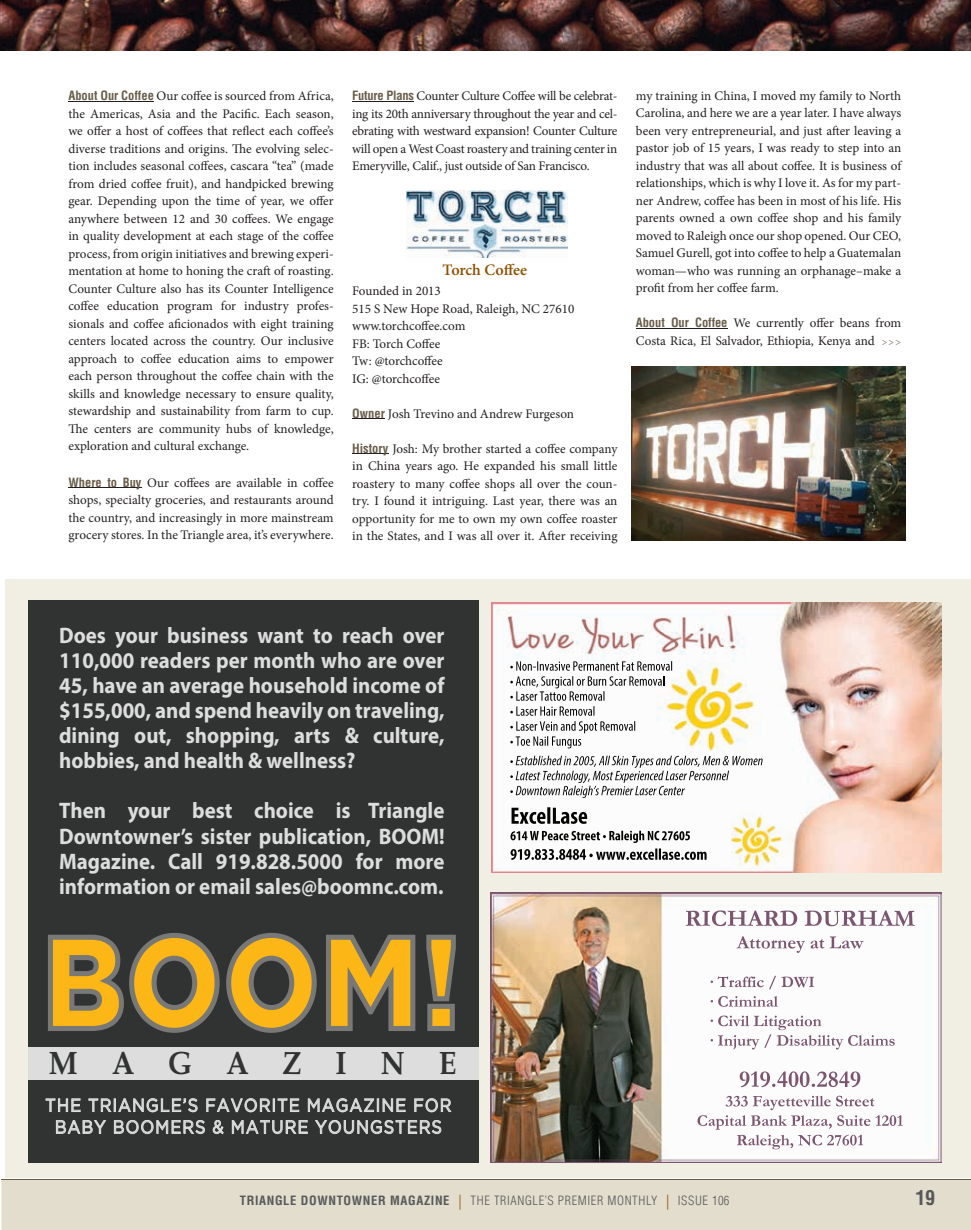
<style>
.page{position:relative;width:971px;height:1230px;background:#fff}
.page>*{position:absolute;margin:0;border:0;box-sizing:border-box;transform-origin:0 0}
.t1{font:900 130.38px "Gotham";color:#fcb615;scale:.87 1}
.t2{font:700 32.38px "Book Antiqua";letter-spacing:1.18em;color:#313232;scale:.89 1}
.t3{font:700 22.5px/25px "Myriad Pro";color:#ddd;text-align:justify;scale:.93 1}
.t4{font:700 condensed 20px "Helvetica";color:#57585a}
.t5{font:18.25px/21.9px "Gotham";letter-spacing:.065em;color:#ddd;text-align:center;scale:.89 1}
.t6{font:600 16px "Minion Pro";letter-spacing:-.005em;color:#8f5200}
.t7{font:13.12px/17.5px "Minion Pro";letter-spacing:-.005em;color:#231f20;text-align:justify}
.t8{font:300 condensed 12.5px "Helvetica";letter-spacing:.05em;color:#57585a}
.s1{font-family:"Helvetica";font-weight:700;font-stretch:condensed;font-size:12.5px;color:#685d49}
.s2{font-size:10px;color:#685d49}
.s3{font-weight:700}
.s4{font-size:15px;color:#8f5200}
</style>
<div class="page">
<div style="left:2px;top:1179px;width:969px;height:50px;background:#e2ddcc"></div>
<hr style="left:2px;top:1178px;width:969px;height:1px;background:#685d49">
<img style="left:0;top:0;width:971px;height:50px">
<div style="left:5px;top:579px;width:966px;height:598px;background:#f1eee4"></div>
<img style="left:491px;top:602px;width:450px;height:270px">
<img style="left:511px;top:807px;width:76px;height:17px">
<img style="left:530px;top:830px;width:154px;height:10px">
<img style="left:510px;top:848px;width:151px;height:11px">
<img style="left:516px;top:661px;width:144px;height:9px">
<svg style="left:666px;top:661px;width:6px;height:9px"></svg>
<img style="left:516px;top:676px;width:146px;height:9px">
<img style="left:516px;top:691px;width:88px;height:9px">
<img style="left:516px;top:706px;width:78px;height:9px">
<img style="left:516px;top:721px;width:119px;height:9px">
<img style="left:516px;top:736px;width:65px;height:12px">
<img style="left:515px;top:755px;width:121px;height:10px">
<img style="left:666px;top:755px;width:96px;height:10px">
<img style="left:515px;top:770px;width:134px;height:10px">
<img style="left:658px;top:770px;width:71px;height:10px">
<img style="left:516px;top:785px;width:141px;height:10px">
<img style="left:659px;top:785px;width:26px;height:10px">
<img style="left:491px;top:892px;width:450px;height:270px">
<img style="left:788px;top:1071px;width:69px;height:16px">
<img style="left:741px;top:1095px;width:102px;height:11px">
<img style="left:697px;top:1115px;width:147px;height:10px">
<img style="left:755px;top:1134px;width:101px;height:11px">
<img style="left:717px;top:975px;width:59px;height:14px">
<img style="left:718px;top:996px;width:60px;height:10px">
<img style="left:718px;top:1015px;width:85px;height:11px">
<img style="left:764px;top:1034px;width:98px;height:13px">
<img style="left:712px;top:910px;width:182px;height:16px">
<hr style="left:68px;top:101px;width:86px;height:1px;background:#231f20">
<hr style="left:68px;top:487px;width:73px;height:1px;background:#231f20">
<hr style="left:352px;top:101px;width:62px;height:1px;background:#231f20">
<hr style="left:352px;top:418px;width:33px;height:1px;background:#231f20">
<hr style="left:352px;top:453px;width:36px;height:1px;background:#231f20">
<hr style="left:636px;top:328px;width:91px;height:1px;background:#231f20">
<div style="left:28px;top:600px;width:450px;height:562px;background:#313232"></div>
<svg style="left:48px;top:933px;width:368px;height:100px"></svg>
<svg style="left:426px;top:934px;width:30px;height:97px"></svg>
<div style="left:28px;top:1047px;width:450px;height:32px;background:#ddd"></div>
<svg style="left:46px;top:1098px;width:35px;height:13px"></svg>
<svg style="left:88px;top:1098px;width:109px;height:14px"></svg>
<svg style="left:206px;top:1098px;width:93px;height:14px"></svg>
<svg style="left:308px;top:1098px;width:97px;height:14px"></svg>
<svg style="left:414px;top:1098px;width:37px;height:14px"></svg>
<svg style="left:56px;top:1120px;width:50px;height:13px"></svg>
<svg style="left:114px;top:1120px;width:91px;height:14px"></svg>
<svg style="left:213px;top:1120px;width:11px;height:14px"></svg>
<svg style="left:232px;top:1120px;width:76px;height:13px"></svg>
<svg style="left:315px;top:1120px;width:126px;height:14px"></svg>
<img style="left:407px;top:190px;width:161px;height:67px">
<img style="left:632px;top:366px;width:273px;height:174px">
<p class="t7" style="left:68px;top:87px;width:267px"><span class="s1">about our Coffee</span> Our coffee is sourced from Africa, the Americas, Asia and the Pacific. Each season, we offer a host of coffees that reflect each coffee’s diverse traditions and origins. The evolving selec&shy;tion includes seasonal coffees, cascara “tea” (made from dried coffee fruit), and handpicked brewing gear. Depending upon the time of year, we offer anywhere between 12 and 30 coffees. We engage in quality development at each stage of the coffee process, from origin initiatives and brewing experi&shy;mentation at home to honing the craft of roasting.<br>Counter Culture also has its Counter Intelligence coffee education program for industry profes&shy;sionals and coffee aficionados with eight training centers located across the country. Our inclusive approach to coffee education aims to empower each person throughout the coffee chain with the skills and knowledge necessary to ensure quality, stewardship and sustainability from farm to cup.<br>The centers are community hubs of knowledge, exploration and cultural exchange.</p>
<p class="t7" style="left:68px;top:474px;width:267px"><span class="s1">where to Buy</span> Our coffees are available in coffee shops, specialty groceries, and restaurants around the country, and increasingly in more mainstream grocery stores. In the Triangle area, it’s everywhere.</p>
<p class="t7" style="left:352px;top:87px;width:267px"><span class="s1">Future Plans</span> Counter Culture Coffee will be celebrat&shy;ing its 20th anniversary throughout the year and cel&shy;ebrating with westward expansion! Counter Culture will open a West Coast roastery and training center in Emeryville, Calif., just outside of San Francisco.</p>
<p class="t6" style="left:442px;top:259px;width:86px">Torch Coffee</p>
<p class="t7" style="left:352px;top:282px;width:224px;text-align:left">Founded in 2013<br>515 S New Hope Road, Raleigh, NC 27610 www.torchcoffee.com<br>FB: Torch Coffee<br>Tw: @torchcoffee<br>IG: @torchcoffee</p>
<p class="t7" style="left:352px;top:405px;width:223px"><span class="s1">owner</span> Josh Trevino and Andrew Furgeson</p>
<p class="t7" style="left:352px;top:440px;width:267px"><span class="s1">history</span> Josh: My brother started a coffee company in China years ago. He expanded his small little roastery to many coffee shops all over the coun&shy;try. I found it intriguing. Last year, there was an opportunity for me to own my own coffee roaster in the States, and I was all over it. After receiving</p>
<p class="t7" style="left:636px;top:87px;width:268px">my training in China, I moved my family to North Carolina, and here we are a year later. I have always been very entrepreneurial, and just after leaving a pastor job of 15 years, I was ready to step into an industry that was all about coffee. It is business of relationships, which is why I love it. As for my part&shy;ner Andrew, coffee has been in most of his life. His parents owned a own coffee shop and his family moved to Raleigh once our shop opened. Our CEO, Samuel Gurell, got into coffee to help a Guatemalan woman—who was running an orphanage–make a profit from her coffee farm.</p>
<p class="t7" style="left:636px;top:314px;width:267px"><span class="s1">about our Coffee</span> We currently offer beans from<br>Costa Rica, El Salvador, Ethiopia, Kenya and <span class="s2">&gt;&gt;&gt;</span></p>
<h3 class="t3" style="left:59px;top:622px;width:416px">Does your business want to reach over 110,000 readers per month who are over 45, have an average household income of $155,000, and spend heavily on traveling, dining out, shopping, arts &amp; culture, hobbies, and health &amp; wellness?</h3>
<h3 class="t3" style="left:59px;top:797px;width:416px">Then your best choice is Triangle Downtowner’s sister publication, BOOM!<br>Magazine. Call 919.828.5000 for more information or email sales@boomnc.com.</h3>
<h1 class="t1" style="left:43px;top:906px;width:480px">BOOM!</h1>
<h2 class="t2" style="left:49px;top:1044px;width:459px">MAGAZINE</h2>
<h3 class="t5" style="left:45px;top:1093px;width:458px">THE TRIANGLE’S FAVORITE MAGAZINE FOR<br>BABY BOOMERS &amp; MATURE YOUNGSTERS</h3>
<p class="t8" style="left:240px;top:1192px;width:491px"><span class="s3">triangle Downtowner magazine</span> <span class="s4">|</span> THE TRIANGLE’S PREMIER MONTHLY <span class="s4">|</span> ISSUE 106</p>
<h3 class="t4" style="left:915px;top:1184px;width:21px">19</h3>
</div>
